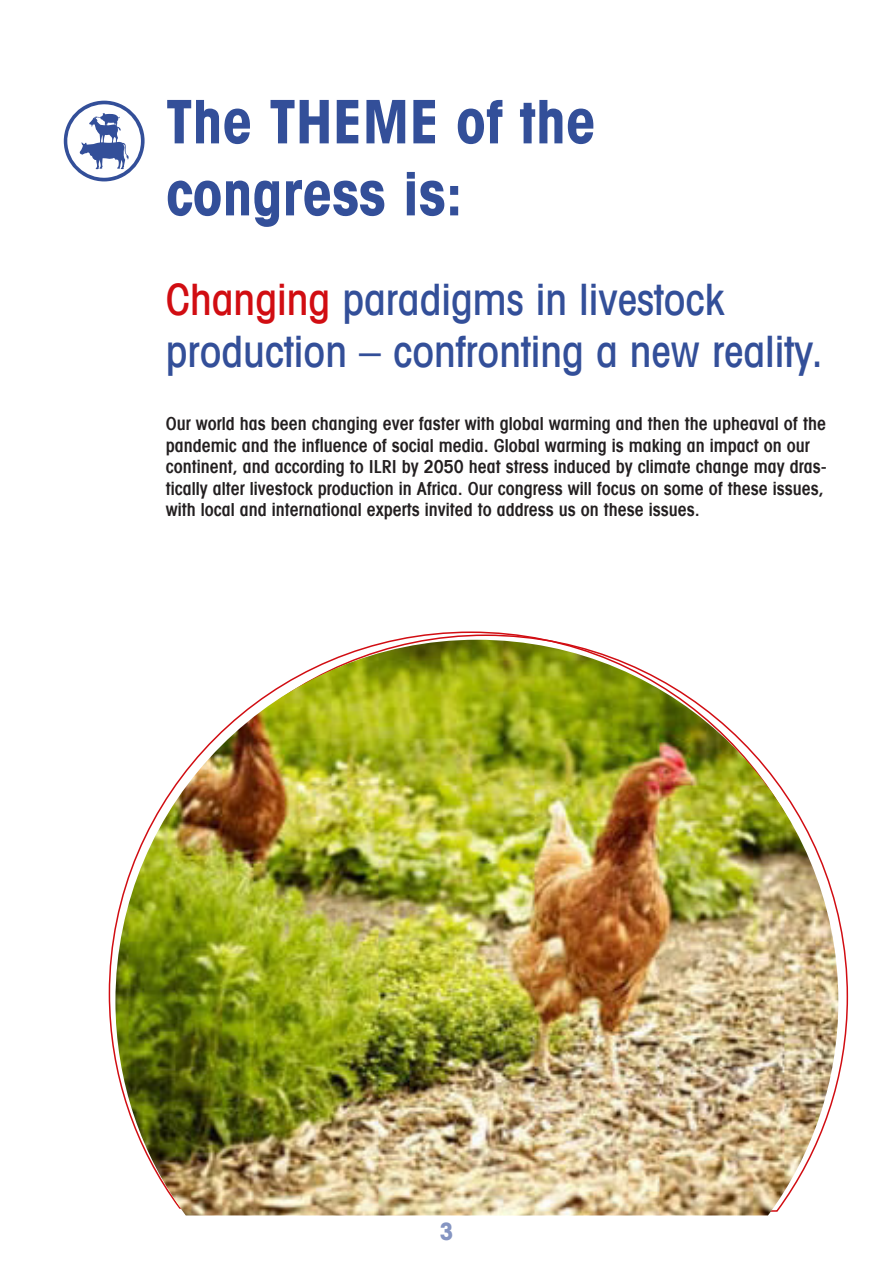
<style>
.page{position:relative;width:893px;height:1263px;background:#fff}
.page>*{position:absolute;margin:0;border:0;box-sizing:border-box;transform-origin:0 0}
.t1{font:700 condensed 60px/72px "Avant Garde LT";color:#334f99}
.t2{font:500 condensed 43.5px/52.2px "Avant Garde LT";color:#334f99}
.t3{font:700 condensed 24px "Avant Garde LT";color:#8595c2}
.t4{font:600 condensed 18px/21.6px "Avant Garde LT";color:#231f20}
.s1{color:#d10d12}
</style>
<div class="page">
<svg style="left:64px;top:101px;width:81px;height:80px"></svg>
<img style="left:115px;top:640px;width:723px;height:575px">
<p class="t1" style="left:166px;top:84px;width:432px">The THEME of the congress is:</p>
<p class="t2" style="left:166px;top:272px;width:659px"><span class="s1">Changing</span> paradigms in livestock production – confronting a new reality.</p>
<p class="t4" style="left:166px;top:412px;width:663px">Our world has been changing ever faster with global warming and then the upheaval of the pandemic and the influence of social media. Global warming is making an impact on our continent, and according to ILRI by 2050 heat stress induced by climate change may dras&shy;tically alter livestock production in Africa. Our congress will focus on some of these issues, with local and international experts invited to address us on these issues.</p>
<h3 class="t3" style="left:440px;top:1216px;width:15px">3</h3>
</div>
